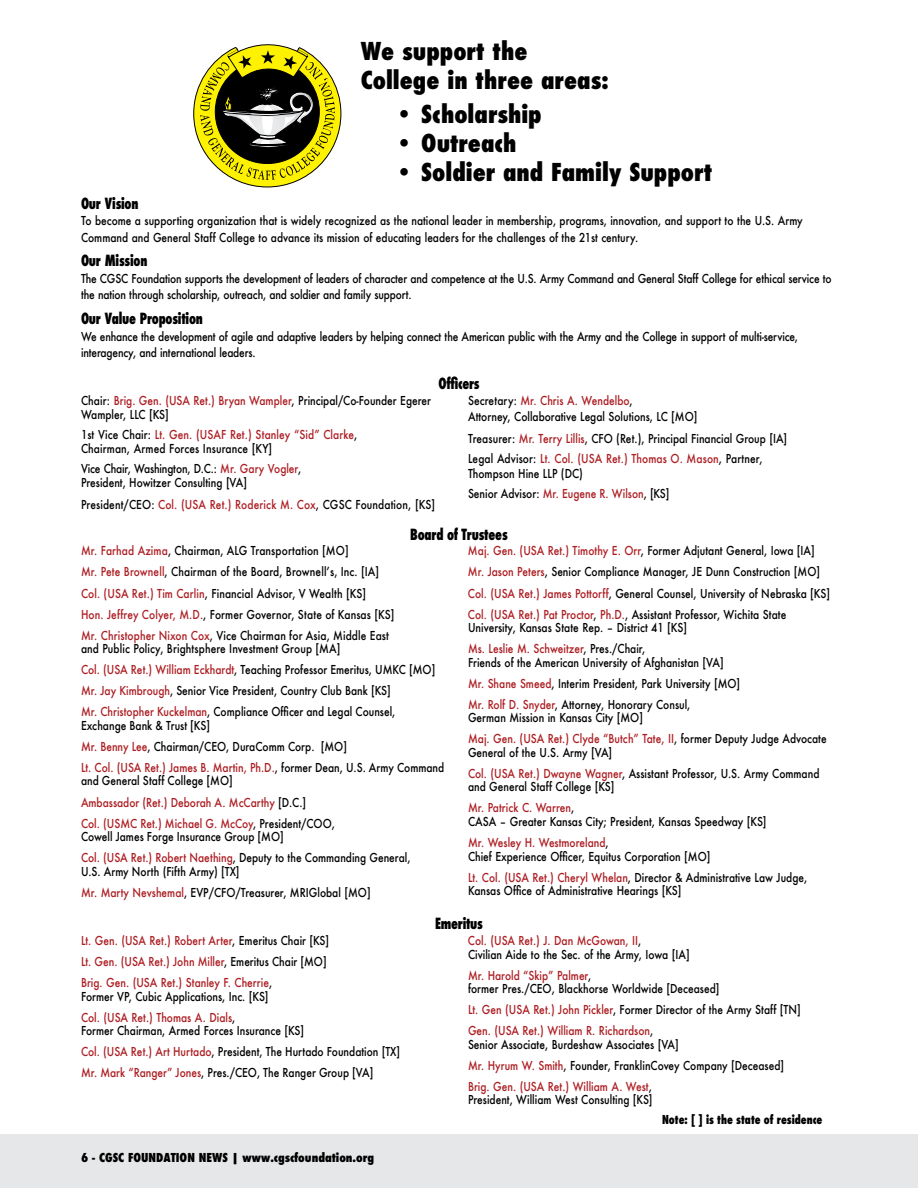
<style>
.page{position:relative;width:918px;height:1188px;background:#fff}
.page>*{position:absolute;margin:0;border:0;box-sizing:border-box;transform-origin:0 0}
.t1{font:800 condensed 24px/28.8px "Futura";color:#000}
.t2{font:800 condensed 15px "Futura";letter-spacing:-.015em;color:#000;scale:.85 1}
.t3{font:500 12px/21px "Futura";color:#000;scale:.85 1}
.t4{font:500 12px/21px "Futura";color:#ad1d22;scale:.85 1}
.t5{font:800 condensed 12px "Futura";color:#000}
.t6{font:800 condensed 12px "Futura";color:#000;scale:.9 1}
.s1{color:#ad1d22}
.s2{color:#000}
</style>
<div class="page">
<div style="left:0;top:1134px;width:918px;height:54px;background:#e6e7e8"></div>
<svg style="left:194px;top:45px;width:147px;height:142px"></svg>
<h1 class="t1" style="left:361px;top:37px;width:249px">We support the<br>College in three areas:</h1>
<h1 class="t1" style="left:395px;top:100px;width:148px">• Scholarship</h1>
<h1 class="t1" style="left:395px;top:129px;width:123px">• Outreach</h1>
<h1 class="t1" style="left:395px;top:158px;width:318px">• Soldier and Family Support</h1>
<p class="t2" style="left:81px;top:193px;width:69px">Our Vision</p>
<p class="t3" style="left:81px;top:212px;width:851px;line-height:16.5px">To become a supporting organization that is widely recognized as the national leader in membership, programs, innovation, and support to the U.S. Army<br>Command and General Staff College to advance its mission of educating leaders for the challenges of the 21st century.</p>
<p class="t2" style="left:81px;top:251px;width:80px">Our Mission</p>
<p class="t3" style="left:81px;top:270px;width:885px;line-height:16.5px">The CGSC Foundation supports the development of leaders of character and competence at the U.S. Army Command and General Staff College for ethical service to the nation through scholarship, outreach, and soldier and family support.</p>
<p class="t2" style="left:81px;top:308px;width:145px">Our Value Proposition</p>
<p class="t3" style="left:81px;top:328px;width:845px;line-height:16.5px">We enhance the development of agile and adaptive leaders by helping connect the American public with the Army and the College in support of multi-service, interagency, and international leaders.</p>
<p class="t3" style="left:81px;top:394px;width:413px;line-height:13.5px">Chair: <span class="s1">Brig. Gen. (USA Ret.) Bryan Wampler</span>, Principal/Co-Founder Egerer<br>Wampler, LLC [KS]</p>
<p class="t3" style="left:81px;top:427px;width:327px;line-height:14.4px">1st Vice Chair: <span class="s1">Lt. Gen. (USAF Ret.) Stanley “Sid” Clarke</span>,<br>Chairman, Armed Forces Insurance [KY]</p>
<p class="t3" style="left:81px;top:462px;width:261px;line-height:13.5px">Vice Chair, Washington, D.C.: <span class="s1">Mr. Gary Vogler</span>,<br>President, Howitzer Consulting [VA]</p>
<p class="t3" style="left:81px;top:494px;width:418px">President/CEO: <span class="s1">Col. (USA Ret.) Roderick M. Cox</span>, CGSC Foundation, [KS]</p>
<p class="t2" style="left:438px;top:373px;width:50px">Officers</p>
<p class="t3" style="left:468px;top:393px;width:272px;line-height:15.8px">Secretary: <span class="s1">Mr. Chris A. Wendelbo</span>,<br>Attorney, Collaborative Legal Solutions, LC [MO]</p>
<p class="t3" style="left:468px;top:428px;width:377px;line-height:20.2px">Treasurer: <span class="s1">Mr. Terry Lillis</span>, CFO (Ret.), Principal Financial Group [IA]<br>Legal Advisor: <span class="s1">Lt. Col. (USA Ret.) Thomas O. Mason</span>, Partner,</p>
<p class="t3" style="left:468px;top:463px;width:238px;line-height:20.2px">Thompson Hine LLP (DC)<br>Senior Advisor: <span class="s1">Mr. Eugene R. Wilson</span>, [KS]</p>
<p class="t2" style="left:410px;top:524px;width:116px">Board of Trustees</p>
<p class="t3" style="left:81px;top:540px;width:370px"><span class="s1">Mr. Farhad Azima</span>, Chairman, ALG Transportation [MO]<br><span class="s1">Mr. Pete Brownell</span>, Chairman of the Board, Brownell’s, Inc. [IA] <span class="s1">Col. (USA Ret.) Tim Carlin</span>, Financial Advisor, V Wealth [KS]<br><span class="s1">Hon. Jeffrey Colyer, M.D.</span>, Former Governor, State of Kansas [KS] <span class="s1">Mr. Christopher Nixon Cox</span>, Vice Chairman for Asia, Middle East</p>
<p class="t3" style="left:81px;top:638px;width:418px">and Public Policy, Brightsphere Investment Group [MA]<br><span class="s1">Col. (USA Ret.) William Eckhardt</span>, Teaching Professor Emeritus, UMKC [MO] <span class="s1">Mr. Jay Kimbrough</span>, Senior Vice President, Country Club Bank [KS]<br><span class="s1">Mr. Christopher Kuckelman</span>, Compliance Officer and Legal Counsel,</p>
<p class="t3" style="left:81px;top:715px;width:429px">Exchange Bank &amp; Trust [KS]<br><span class="s1">Mr. Benny Lee</span>, Chairman/CEO, DuraComm Corp. [MO]<br><span class="s1">Lt. Col. (USA Ret.) James B. Martin, Ph.D.</span>, former Dean, U.S. Army Command</p>
<p class="t4" style="left:81px;top:770px;width:300px"><span class="s2">and General Staff College [MO]<br></span>Ambassador (Ret.) Deborah A. McCarthy <span class="s2">[D.C.]<br></span>Col. (USMC Ret.) Michael G. McCoy<span class="s2">, President/COO,</span></p>
<p class="t3" style="left:81px;top:826px;width:389px">Cowell James Forge Insurance Group [MO]<br><span class="s1">Col. (USA Ret.) Robert Naething</span>, Deputy to the Commanding General,</p>
<p class="t3" style="left:81px;top:861px;width:342px">U.S. Army North (Fifth Army) [TX]<br><span class="s1">Mr. Marty Nevshemal</span>, EVP/CFO/Treasurer, MRIGlobal [MO]</p>
<p class="t3" style="left:468px;top:540px;width:427px"><span class="s1">Maj. Gen. (USA Ret.) Timothy E. Orr</span>, Former Adjutant General, Iowa [IA] <span class="s1">Mr. Jason Peters</span>, Senior Compliance Manager, JE Dunn Construction [MO] <span class="s1">Col. (USA Ret.) James Pottorff</span>, General Counsel, University of Nebraska [KS] <span class="s1">Col. (USA Ret.) Pat Proctor</span>, <span class="s1">Ph.D.</span>, Assistant Professor, Wichita State</p>
<p class="t3" style="left:468px;top:617px;width:259px">University, Kansas State Rep. – District 41 [KS]<br><span class="s1">Ms. Leslie M. Schweitzer</span>, Pres./Chair,</p>
<p class="t3" style="left:468px;top:652px;width:322px">Friends of the American University of Afghanistan [VA]<br><span class="s1">Mr. Shane Smeed</span>, Interim President, Park University [MO]<br><span class="s1">Mr. Rolf D. Snyder</span>, Attorney, Honorary Consul,</p>
<p class="t3" style="left:468px;top:707px;width:424px">German Mission in Kansas City [MO]<br><span class="s1">Maj. Gen. (USA Ret.) Clyde “Butch” Tate, II</span>, former Deputy Judge Advocate</p>
<p class="t3" style="left:468px;top:742px;width:415px">General of the U.S. Army [VA]<br><span class="s1">Col. (USA Ret.) Dwayne Wagner</span>, Assistant Professor, U.S. Army Command</p>
<p class="t3" style="left:468px;top:776px;width:174px">and General Staff College [KS]<br><span class="s1">Mr. Patrick C. Warren</span>,</p>
<p class="t3" style="left:468px;top:811px;width:353px">CASA – Greater Kansas City; President, Kansas Speedway [KS]<br><span class="s1">Mr. Wesley H. Westmoreland</span>,</p>
<p class="t3" style="left:468px;top:845px;width:401px">Chief Experience Officer, Equitus Corporation [MO]<br><span class="s1">Lt. Col. (USA Ret.) Cheryl Whelan</span>, Director &amp; Administrative Law Judge,</p>
<p class="t3" style="left:468px;top:880px;width:253px">Kansas Office of Administrative Hearings [KS]</p>
<p class="t4" style="left:81px;top:930px;width:294px">Lt. Gen. (USA Ret.) Robert Arter<span class="s2">, Emeritus Chair [KS]<br></span>Lt. Gen. (USA Ret.) John Miller<span class="s2">, Emeritus Chair [MO]<br></span>Brig. Gen. (USA Ret.) Stanley F. Cherrie<span class="s2">,</span></p>
<p class="t3" style="left:81px;top:986px;width:222px">Former VP, Cubic Applications, Inc. [KS]<br><span class="s1">Col. (USA Ret.) Thomas A. Dials</span>,</p>
<p class="t3" style="left:81px;top:1020px;width:377px">Former Chairman, Armed Forces Insurance [KS]<br><span class="s1">Col. (USA Ret.) Art Hurtado</span>, President, The Hurtado Foundation [TX]<br><span class="s1">Mr. Mark “Ranger” Jones</span>, Pres./CEO, The Ranger Group [VA]</p>
<p class="t5" style="left:81px;top:1149px;width:295px">6 - CGSC FOUNDATION NEWS | www.cgscfoundation.org</p>
<p class="t2" style="left:435px;top:914px;width:58px">Emeritus</p>
<p class="t3" style="left:468px;top:934px;width:262px;line-height:13.5px"><span class="s1">Col. (USA Ret.) J. Dan McGowan, II</span>,<br>Civilian Aide to the Sec. of the Army, Iowa [IA]</p>
<p class="t3" style="left:468px;top:968px;width:297px;line-height:13.5px"><span class="s1">Mr. Harold “Skip” Palmer</span>,<br>former Pres./CEO, Blackhorse Worldwide [Deceased]</p>
<p class="t4" style="left:468px;top:999px;width:393px">Lt. Gen (USA Ret.) John Pickler<span class="s2">, Former Director of the Army Staff [TN]<br></span>Gen. (USA Ret.) William R. Richardson<span class="s2">,</span></p>
<p class="t3" style="left:468px;top:1034px;width:373px">Senior Associate, Burdeshaw Associates [VA]<br><span class="s1">Mr. Hyrum W. Smith</span>, Founder, FranklinCovey Company [Deceased]<br><span class="s1">Brig. Gen. (USA Ret.) William A. West</span>,</p>
<p class="t3" style="left:468px;top:1089px;width:219px">President, William West Consulting [KS]</p>
<p class="t6" style="left:662px;top:1111px;width:180px">Note: [ ] is the state of residence</p>
</div>
